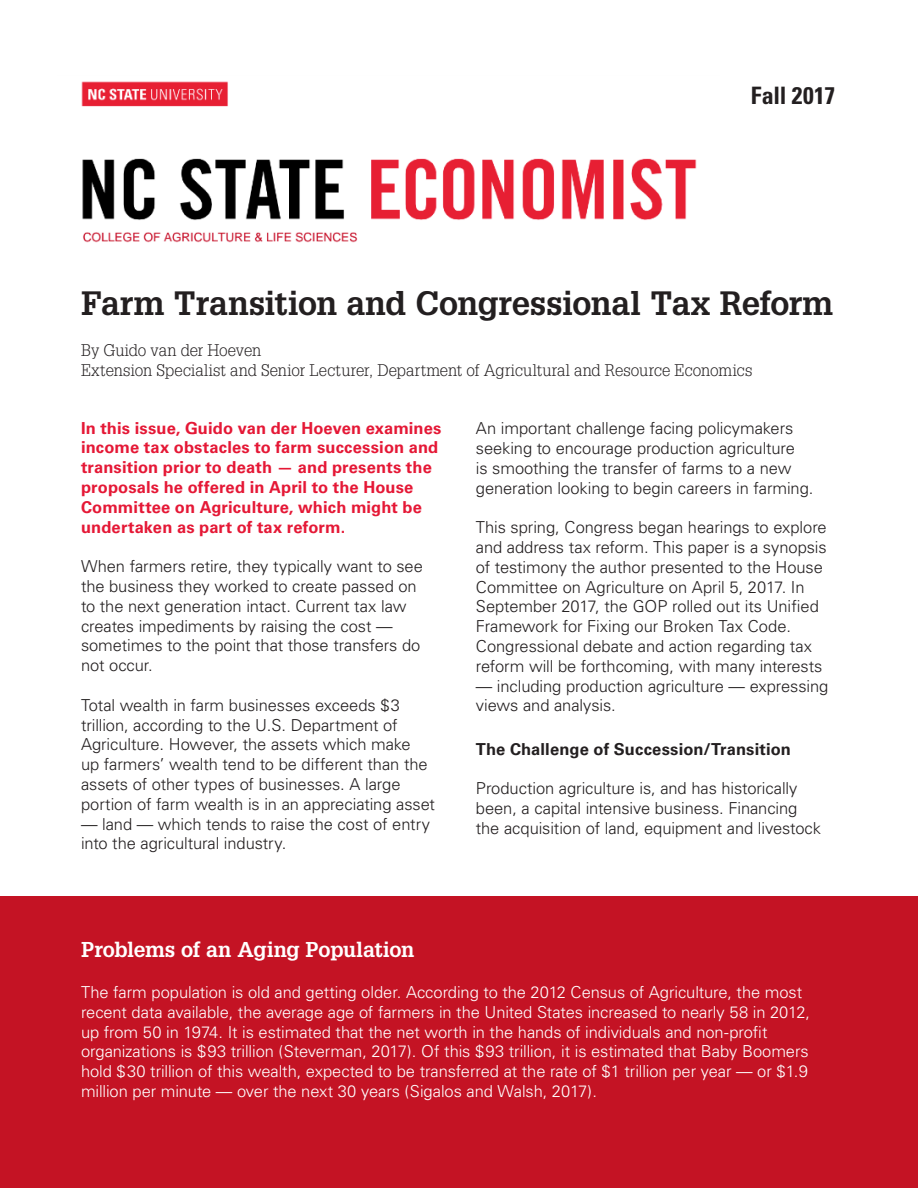
<style>
.page{position:relative;width:918px;height:1188px;background:#fff}
.page>*{position:absolute;margin:0;border:0;box-sizing:border-box;transform-origin:0 0}
.t1{font:700 33px "Glypha LT Std";letter-spacing:-.01em;color:#231f20}
.t2{font:700 condensed 24px "Univers LT Std";color:#231f20}
.t3{font:700 21px "Glypha LT Std";letter-spacing:-.015em;color:#fff}
.t4{font:300 16.5px/19.8px "Univers";letter-spacing:-.005em;color:#231f20}
.t5{font:300 16.5px/19.8px "Univers";letter-spacing:-.005em;color:#fff}
.t6{font:700 16.5px/19.8px "Univers";letter-spacing:.01em;color:#e51836}
.t7{font:300 16.5px "Glypha LT Std";color:#231f20}
.t8{font:700 16.5px "Univers LT Std";letter-spacing:.005em;color:#231f20}
</style>
<div class="page">
<img style="left:81px;top:81px;width:616px;height:162px">
<div style="left:0;top:896px;width:918px;height:292px;background:#c41324"></div>
<div style="left:603px;top:122px;width:110px;height:30px;background:#fff"></div>
<p class="t2" style="left:751px;top:81px;width:86px">Fall 2017</p>
<p class="t1" style="left:81px;top:283px;width:754px">Farm Transition and Congressional Tax Reform</p>
<p class="t7" style="left:81px;top:341px;width:182px">By Guido van der Hoeven</p>
<p class="t7" style="left:81px;top:361px;width:673px">Extension Specialist and Senior Lecturer, Department of Agricultural and Resource Economics</p>
<p class="t6" style="left:81px;top:418px;width:362px">In this issue, Guido van der Hoeven examines income tax obstacles to farm succession and transition prior to death — and presents the proposals he offered in April to the House Committee on Agriculture, which might be undertaken as part of tax reform.</p>
<p class="t4" style="left:81px;top:556px;width:343px">When farmers retire, they typically want to see the business they worked to create passed on to the next generation intact. Current tax law creates impediments by raising the cost — sometimes to the point that those transfers do not occur.</p>
<p class="t4" style="left:81px;top:695px;width:356px">Total wealth in farm businesses exceeds $3 trillion, according to the U.S. Department of Agriculture. However, the assets which make<br>up farmers’ wealth tend to be different than the assets of other types of businesses. A large portion of farm wealth is in an appreciating asset</p>
<p class="t4" style="left:81px;top:814px;width:350px">— land — which tends to raise the cost of entry into the agricultural industry.</p>
<p class="t4" style="left:476px;top:419px;width:339px">An important challenge facing policymakers seeking to encourage production agriculture<br>is smoothing the transfer of farms to a new generation looking to begin careers in farming.</p>
<p class="t4" style="left:476px;top:518px;width:352px">This spring, Congress began hearings to explore and address tax reform. This paper is a synopsis of testimony the author presented to the House Committee on Agriculture on April 5, 2017. In September 2017, the GOP rolled out its Unified Framework for Fixing our Broken Tax Code.<br>Congressional debate and action regarding tax reform will be forthcoming, with many interests</p>
<p class="t4" style="left:476px;top:676px;width:354px">— including production agriculture — expressing views and analysis.</p>
<p class="t8" style="left:476px;top:739px;width:317px">The Challenge of Succession/Transition</p>
<p class="t4" style="left:476px;top:779px;width:347px">Production agriculture is, and has historically been, a capital intensive business. Financing the acquisition of land, equipment and livestock</p>
<p class="t3" style="left:81px;top:936px;width:335px">Problems of an Aging Population</p>
<p class="t5" style="left:81px;top:982px;width:731px">The farm population is old and getting older. According to the 2012 Census of Agriculture, the most recent data available, the average age of farmers in the United States increased to nearly 58 in 2012, up from 50 in 1974. It is estimated that the net worth in the hands of individuals and non-profit organizations is $93 trillion (Steverman, 2017). Of this $93 trillion, it is estimated that Baby Boomers hold $30 trillion of this wealth, expected to be transferred at the rate of $1 trillion per year — or $1.9 million per minute — over the next 30 years (Sigalos and Walsh, 2017).</p>
</div>
